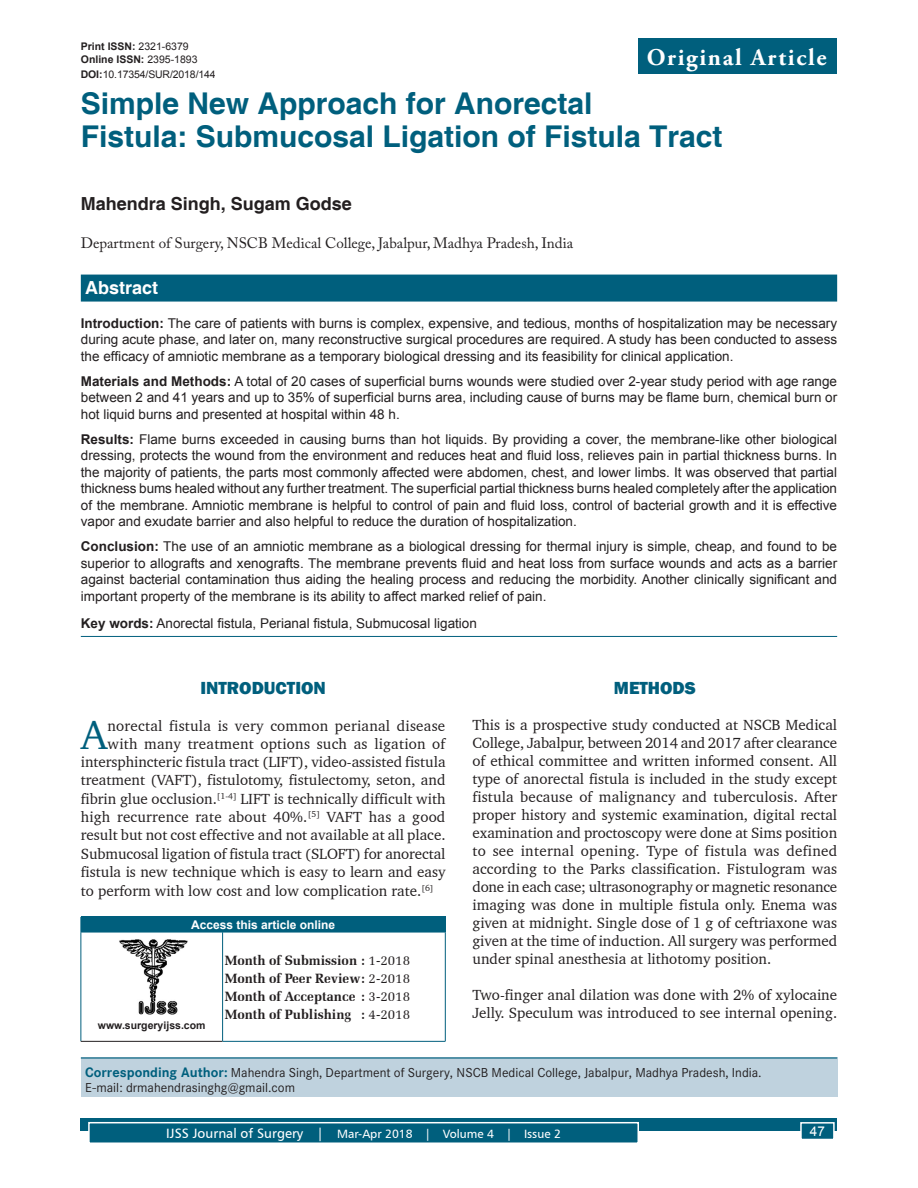
<style>
.page{position:relative;width:918px;height:1188px;background:#fff}
.page>*{position:absolute;margin:0;border:0;box-sizing:border-box;transform-origin:0 0}
.TX_First_Para{font:41.85px "Charter BT";color:#005f7d}
.AT{font:700 30px/33.8px "Helvetica";color:#005f7d}
.AH{font:700 24px "Adobe Garamond Pro";letter-spacing:.07em;color:#fff}
.AU{font:700 18px "Helvetica";color:#231f20}
.t1{font:800 18px "Franklin Gothic";color:#005f7d}
.ABSH{font:700 18px "Helvetica";color:#fff}
.TX{font:15px/18px "Charter BT";color:#231f20;text-align:justify}
.TX_First_Para-2{font:15px "Charter BT";color:#231f20}
.AFF{font:15px "Adobe Caslon Pro";color:#231f20}
.ABS{font:13.5px/16.5px "Arial";color:#231f20;text-align:justify}
.HIS{font:700 13.5px/18px "Zapf Elliptical 711 BT";color:#231f20;text-align:justify}
.KWD{font:13.5px "Arial";color:#231f20}
.t2{font:13.5px "Arial";color:#fff}
.ADD{font:12.75px/15.3px "Corporate SBQ";color:#231f20}
.t3{font:12px "Humanist 777 BT Roman B";color:#fff}
.AAO{font:700 12px "Arial";color:#fff}
.DOI{font:700 10.5px "Arial";color:#231f20}
.DOI-2{font:10.5px "Arial";letter-spacing:-.015em;color:#231f20}
.Web{font:700 10.5px "Arial";color:#231f20}
.s1{font-weight:400}
.s2{font-weight:700}
.s3{font-weight:700;font-size:13.5px;color:#005f7d}
.s4{font-size:13.5px}
</style>
<div class="page">
<div style="left:81px;top:1119px;width:756px;height:12px;background:#005f7d"></div>
<div style="left:89px;top:1123px;width:549px;height:20px;background:#005f7d"></div>
<div style="left:88px;top:1122px;width:551px;height:22px;border:2px solid #fff"></div>
<div style="left:801px;top:1123px;width:33px;height:16px;background:#005f7d"></div>
<div style="left:800px;top:1122px;width:35px;height:18px;border:2px solid #fff"></div>
<div style="left:81px;top:275px;width:756px;height:27px;background:#005f7d"></div>
<hr style="left:81px;top:636px;width:756px;height:1px;background:#005f7d">
<div style="left:81px;top:1057px;width:756px;height:39px;background:#bfd2de"></div>
<hr style="left:81px;top:1057px;width:756px;height:2px;background:#005f7d">
<img style="left:119px;top:939px;width:69px;height:76px">
<div style="left:81px;top:917px;width:364px;height:15px;background:#005f7d"></div>
<hr style="left:81px;top:1041px;width:142px;height:1px;background:#231f20">
<svg style="left:445px;top:917px;width:1px;height:15px"></svg>
<hr style="left:81px;top:932px;width:142px;height:1px;background:#005f7d">
<hr style="left:223px;top:932px;width:223px;height:1px;background:#005f7d">
<hr style="left:81px;top:932px;width:1px;height:109px;background:#005f7d">
<hr style="left:222px;top:932px;width:1px;height:109px;background:#005f7d">
<hr style="left:445px;top:932px;width:1px;height:109px;background:#005f7d">
<hr style="left:223px;top:1041px;width:223px;height:1px;background:#005f7d">
<div style="left:638px;top:38px;width:199px;height:36px;background:#005f7d"></div>
<p class="DOI" style="left:81px;top:39px;width:109px">Print ISSN: <span class="s1">2321-6379</span></p>
<p class="DOI" style="left:81px;top:52px;width:118px">Online ISSN: <span class="s1">2395-1893</span></p>
<p class="DOI-2" style="left:81px;top:67px;width:136px"><span class="s2">DOI:</span> 10.17354/SUR/2018/144</p>
<p class="AH" style="left:647px;top:43px;width:181px">Original Article</p>
<p class="AT" style="left:81px;top:88px;width:643px">Simple New Approach for Anorectal<br>Fistula: Submucosal Ligation of Fistula Tract</p>
<p class="AU" style="left:81px;top:192px;width:273px">Mahendra Singh, Sugam Godse</p>
<p class="AFF" style="left:81px;top:234px;width:494px">Department of Surgery, NSCB Medical College, Jabalpur, Madhya Pradesh, India</p>
<p class="ABSH" style="left:85px;top:277px;width:75px">Abstract</p>
<p class="ABS" style="left:81px;top:314px;width:758px"><span class="s2">Introduction:</span> The care of patients with burns is complex, expensive, and tedious, months of hospitalization may be necessary during acute phase, and later on, many reconstructive surgical procedures are required. A study has been conducted to assess the efficacy of amniotic membrane as a temporary biological dressing and its feasibility for clinical application.</p>
<p class="ABS" style="left:81px;top:373px;width:758px"><span class="s2">Materials and Methods:</span> A total of 20 cases of superficial burns wounds were studied over 2-year study period with age range between 2 and 41 years and up to 35% of superficial burns area, including cause of burns may be flame burn, chemical burn or hot liquid burns and presented at hospital within 48 h.</p>
<p class="ABS" style="left:81px;top:431px;width:758px"><span class="s2">Results:</span> Flame burns exceeded in causing burns than hot liquids. By providing a cover, the membrane-like other biological dressing, protects the wound from the environment and reduces heat and fluid loss, relieves pain in partial thickness burns. In the majority of patients, the parts most commonly affected were abdomen, chest, and lower limbs. It was observed that partial thickness bums healed without any further treatment. The superficial partial thickness burns healed completely after the application of the membrane. Amniotic membrane is helpful to control of pain and fluid loss, control of bacterial growth and it is effective vapor and exudate barrier and also helpful to reduce the duration of hospitalization.</p>
<p class="ABS" style="left:81px;top:538px;width:758px"><span class="s2">Conclusion:</span> The use of an amniotic membrane as a biological dressing for thermal injury is simple, cheap, and found to be superior to allografts and xenografts. The membrane prevents fluid and heat loss from surface wounds and acts as a barrier against bacterial contamination thus aiding the healing process and reducing the morbidity. Another clinically significant and important property of the membrane is its ability to affect marked relief of pain.</p>
<p class="KWD" style="left:81px;top:614px;width:398px"><span class="s2">Key words:</span> Anorectal fistula, Perianal fistula, Submucosal ligation</p>
<h1 class="t1" style="left:200px;top:676px;width:127px">INTRODUCTION</h1>
<p class="TX_First_Para" style="left:81px;top:708px;width:28px">A</p>
<p class="TX_First_Para-2" style="left:108px;top:716px;width:339px">norectal fistula is very common perianal disease</p>
<p class="TX_First_Para-2" style="left:108px;top:734px;width:339px">with many treatment options such as ligation of</p>
<p class="TX_First_Para-2" style="left:81px;top:753px;width:366px">intersphincteric fistula tract (LIFT), video-assisted fistula</p>
<p class="TX_First_Para-2" style="left:81px;top:771px;width:366px">treatment (VAFT), fistulotomy, fistulectomy, seton, and</p>
<p class="TX_First_Para-2" style="left:81px;top:789px;width:366px">fibrin glue occlusion.<sup>[1-4]</sup> LIFT is technically difficult with</p>
<p class="TX_First_Para-2" style="left:81px;top:808px;width:366px">high recurrence rate about 40%.<sup>[5]</sup> VAFT has a good</p>
<p class="TX_First_Para-2" style="left:81px;top:826px;width:366px">result but not cost effective and not available at all place.</p>
<p class="TX_First_Para-2" style="left:81px;top:844px;width:366px">Submucosal ligation of fistula tract (SLOFT) for anorectal</p>
<p class="TX_First_Para-2" style="left:81px;top:863px;width:366px">fistula is new technique which is easy to learn and easy</p>
<p class="TX_First_Para-2" style="left:81px;top:881px;width:354px">to perform with low cost and low complication rate.<sup>[6]</sup></p>
<p class="AAO" style="left:191px;top:916px;width:146px">Access this article online</p>
<p class="Web" style="left:98px;top:1018px;width:109px">www.surgeryijss.com</p>
<p class="HIS" style="left:225px;top:952px;width:187px">Month of Submission : <span class="s1">1-2018<br></span>Month of Peer Review: <span class="s1">2-2018<br></span>Month of Acceptance : <span class="s1">3-2018<br></span>Month of Publishing : <span class="s1">4-2018</span></p>
<h1 class="t1" style="left:614px;top:677px;width:83px">METHODS</h1>
<p class="TX" style="left:472px;top:716px;width:366px">This is a prospective study conducted at NSCB Medical College, Jabalpur, between 2014 and 2017 after clearance of ethical committee and written informed consent. All type of anorectal fistula is included in the study except fistula because of malignancy and tuberculosis. After proper history and systemic examination, digital rectal examination and proctoscopy were done at Sims position to see internal opening. Type of fistula was defined according to the Parks classification. Fistulogram was done in each case; ultrasonography or magnetic resonance imaging was done in multiple fistula only. Enema was given at midnight. Single dose of 1 g of ceftriaxone was given at the time of induction. All surgery was performed under spinal anesthesia at lithotomy position.</p>
<p class="TX" style="left:472px;top:986px;width:366px">Two-finger anal dilation was done with 2% of xylocaine<br>Jelly. Speculum was introduced to see internal opening.</p>
<p class="ADD" style="left:85px;top:1065px;width:678px"><span class="s3">Corresponding Author:</span> Mahendra Singh, Department of Surgery, NSCB Medical College, Jabalpur, Madhya Pradesh, India.<br>E-mail: drmahendrasinghg@gmail.com</p>
<p class="t3" style="left:166px;top:1126px;width:396px"><span class="s4">IJSS Journal of Surgery |</span> Mar-Apr 2018 | Volume 4 | Issue 2</p>
<p class="t2" style="left:810px;top:1122px;width:17px">47</p>
</div>
